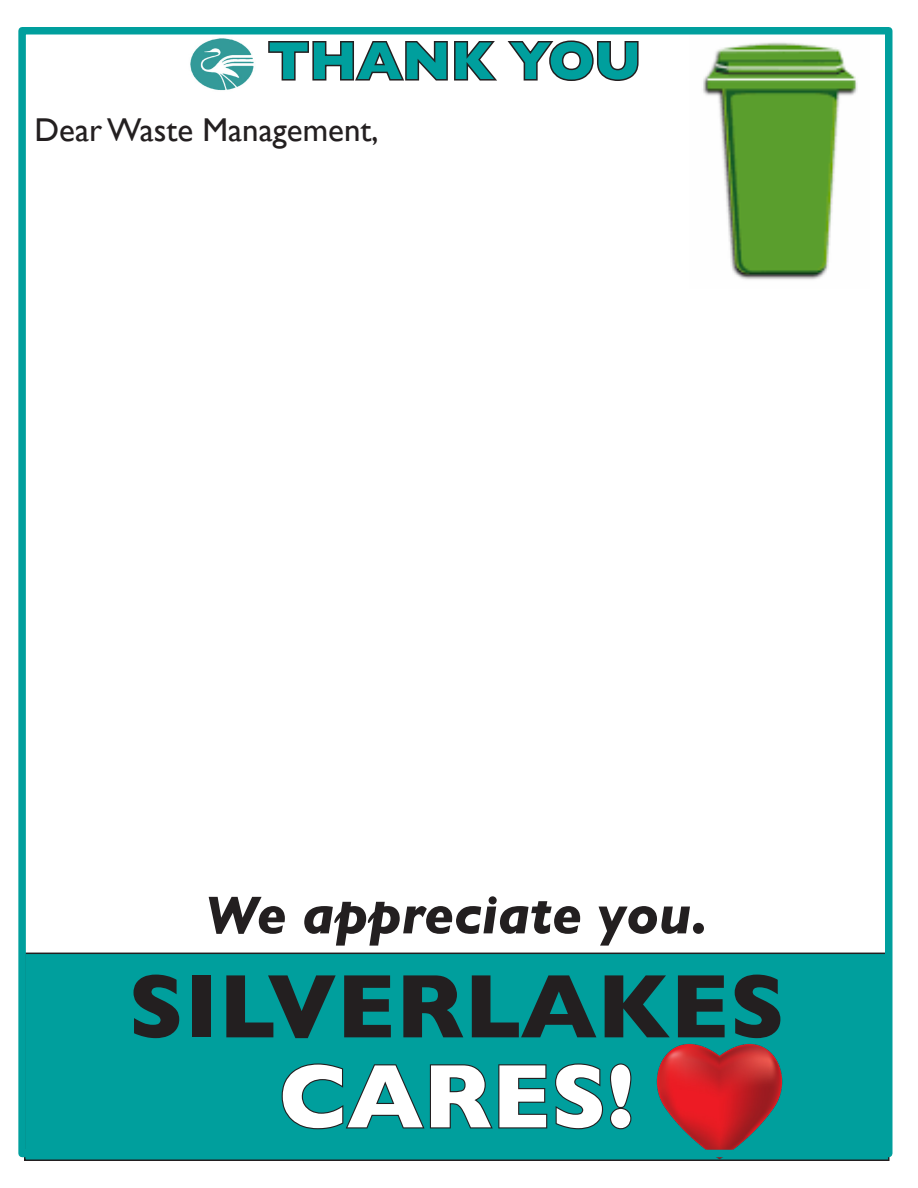
<style>
.page{position:relative;width:918px;height:1188px;background:#fff}
.page>*{position:absolute;margin:0;border:0;box-sizing:border-box;transform-origin:0 0}
.t1{font:700 91.5px "Gill Sans";color:#231f20}
.t2{font:700 91.5px "Gill Sans";color:#fff}
.t3{font:italic 700 54px "Gill Sans";color:#231f20}
.t4{font:700 54px "Gill Sans";color:#009f9d}
.t5{font:33px "Gill Sans";color:#231f20}
</style>
<div class="page">
<div style="left:25px;top:953px;width:864px;height:207px;background:#009f9d"></div>
<div style="left:24px;top:953px;width:866px;height:208px;border:2px solid #231f20"></div>
<svg style="left:281px;top:1063px;width:267px;height:67px"></svg>
<svg style="left:555px;top:1063px;width:77px;height:67px"></svg>
<img style="left:656px;top:1043px;width:127px;height:116px">
<svg style="left:268px;top:40px;width:371px;height:41px"></svg>
<img style="left:190px;top:38px;width:64px;height:53px">
<img style="left:703px;top:42px;width:154px;height:238px">
<div style="left:18px;top:27px;width:874px;height:1130px;border:8px solid #009f9d"></div>
<p class="t4" style="left:268px;top:18px;width:375px">THANK YOU</p>
<p class="t5" style="left:34px;top:110px;width:346px">Dear Waste Management,</p>
<p class="t3" style="left:206px;top:884px;width:504px">We appreciate you.</p>
<p class="t1" style="left:128px;top:934px;width:659px">SILVERLAKES</p>
<p class="t2" style="left:279px;top:1024px;width:357px">CARES!</p>
</div>
